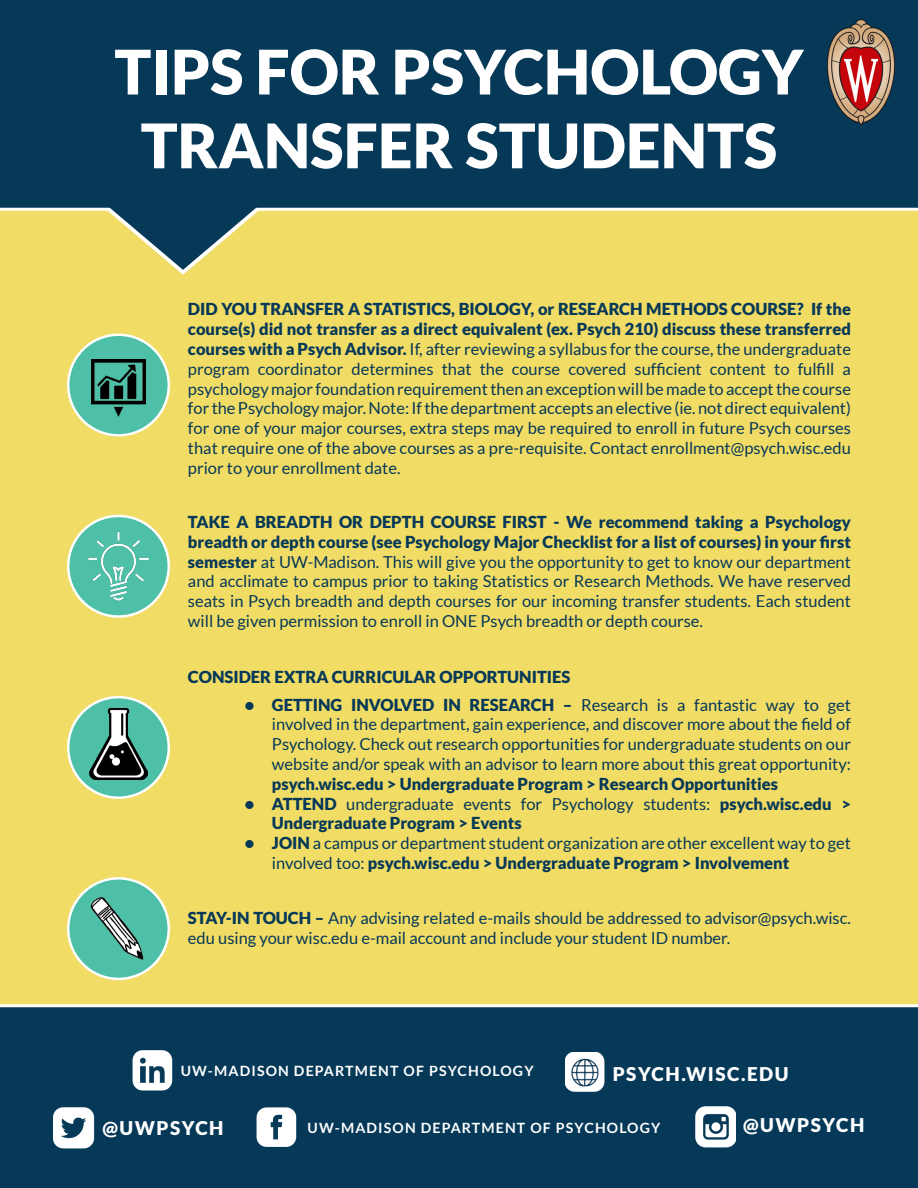
<style>
.page{position:relative;width:918px;height:1188px;background:#fff}
.page>*{position:absolute;margin:0;border:0;box-sizing:border-box;transform-origin:0 0}
.t1{font:900 61.5px "Lato";color:#fff}
.Headline_-_Small{font:900 18.9px "Lato";letter-spacing:.08em;color:#fff}
.t2{font:16.5px/19.8px "Lato";color:#063858;text-align:justify}
.t3{font:900 16.5px/19.8px "Lato";color:#063858}
.Headline_-_Small-2{font:700 14.25px "Lato";letter-spacing:.08em;color:#fff}
.s1{font-weight:900}
.s2{font-weight:400}
</style>
<div class="page">
<div style="left:0;top:209px;width:918px;height:979px;background:#f1dc65"></div>
<div style="left:0;top:0;width:918px;height:211px;background:#063858"></div>
<svg style="left:92px;top:200px;width:182px;height:75px"></svg>
<img style="left:828px;top:20px;width:66px;height:104px">
<div style="left:68px;top:335px;width:101px;height:100px;background:#4ec0a7;border-radius:50%"></div>
<div style="left:67px;top:334px;width:103px;height:103px;border:2px solid #fff;border-radius:50%"></div>
<svg style="left:68px;top:516px;width:101px;height:101px"></svg>
<div style="left:67px;top:515px;width:103px;height:103px;border:2px solid #fff;border-radius:50%"></div>
<img style="left:79px;top:524px;width:79px;height:84px">
<div style="left:68px;top:697px;width:101px;height:101px;background:#4ec0a7;border-radius:50%"></div>
<div style="left:67px;top:696px;width:103px;height:103px;border:2px solid #fff;border-radius:50%"></div>
<svg style="left:68px;top:878px;width:101px;height:101px;background:#62c7b1"></svg>
<div style="left:67px;top:877px;width:103px;height:103px;border:2px solid #fff;border-radius:50%"></div>
<img style="left:91px;top:360px;width:55px;height:56px">
<img style="left:89px;top:709px;width:59px;height:71px">
<img style="left:85px;top:891px;width:68px;height:75px">
<div style="left:0;top:1004px;width:918px;height:184px;background:#063858"></div>
<img style="left:694px;top:1105px;width:42px;height:43px">
<img style="left:54px;top:1106px;width:41px;height:44px">
<img style="left:133px;top:1050px;width:40px;height:42px">
<img style="left:565px;top:1052px;width:39px;height:40px">
<div style="left:570px;top:1058px;width:29px;height:30px;background:#fff"></div>
<img style="left:569px;top:1059px;width:32px;height:28px">
<img style="left:257px;top:1106px;width:40px;height:42px">
<p class="t1" style="left:114px;top:36px;width:691px">TIPS FOR PSYCHOLOGY</p>
<p class="t1" style="left:141px;top:110px;width:638px">TRANSFER STUDENTS</p>
<p class="t2" style="left:188px;top:300px;width:665px"><span class="s1">DID YOU TRANSFER A STATISTICS, BIOLOGY, or RESEARCH METHODS COURSE? If the course(s) did not transfer as a direct equivalent (ex. Psych 210) discuss these transferred courses with a Psych Advisor.</span> If, after reviewing a syllabus for the course, the undergraduate program coordinator determines that the course covered sufficient content to fulfill a psychology major foundation requirement then an exception will be made to accept the course for the Psychology major. Note: If the department accepts an elective (ie. not direct equivalent) for one of your major courses, extra steps may be required to enroll in future Psych courses that require one of the above courses as a pre-requisite. Contact enrollment@psych.wisc.edu prior to your enrollment date.</p>
<p class="t2" style="left:188px;top:512px;width:665px"><span class="s1">TAKE A BREADTH OR DEPTH COURSE FIRST - We recommend taking a Psychology breadth or depth course (see Psychology Major Checklist for a list of courses) in your first semester</span> at UW-Madison. This will give you the opportunity to get to know our department and acclimate to campus prior to taking Statistics or Research Methods. We have reserved seats in Psych breadth and depth courses for our incoming transfer students. Each student will be given permission to enroll in ONE Psych breadth or depth course.</p>
<p class="t3" style="left:188px;top:667px;width:384px">CONSIDER EXTRA CURRICULAR OPPORTUNITIES</p>
<p class="t2" style="left:272px;top:695px;width:581px;text-indent:-27px"><span class="s1">• GETTING INVOLVED IN RESEARCH –</span> Research is a fantastic way to get involved in the department, gain experience, and discover more about the field of Psychology. Check out research opportunities for undergraduate students on our website and/or speak with an advisor to learn more about this great opportunity: <span class="s1">psych.wisc.edu &gt; Undergraduate Program &gt; Research Opportunities</span></p>
<p class="t3" style="left:272px;top:793px;width:581px;text-indent:-27px">• ATTEND <span class="s2">undergraduate events for Psychology students:</span> psych.wisc.edu &gt;<br>Undergraduate Program &gt; Events</p>
<p class="t2" style="left:272px;top:833px;width:581px;text-indent:-27px"><span class="s1">• JOIN</span> a campus or department student organization are other excellent way to get involved too: <span class="s1">psych.wisc.edu &gt; Undergraduate Program &gt; Involvement</span></p>
<p class="t2" style="left:188px;top:908px;width:665px"><span class="s1">STAY-IN TOUCH –</span> Any advising related e-mails should be addressed to advisor@psych.wisc. edu using your wisc.edu e-mail account and include your student ID number.</p>
<p class="Headline_-_Small-2" style="left:181px;top:1063px;width:354px">UW-MADISON DEPARTMENT OF PSYCHOLOGY</p>
<p class="Headline_-_Small" style="left:613px;top:1063px;width:177px">PSYCH.WISC.EDU</p>
<p class="Headline_-_Small" style="left:102px;top:1117px;width:123px">@UWPSYCH</p>
<p class="Headline_-_Small" style="left:743px;top:1114px;width:123px">@UWPSYCH</p>
<p class="Headline_-_Small-2" style="left:308px;top:1119px;width:354px">UW-MADISON DEPARTMENT OF PSYCHOLOGY</p>
</div>
